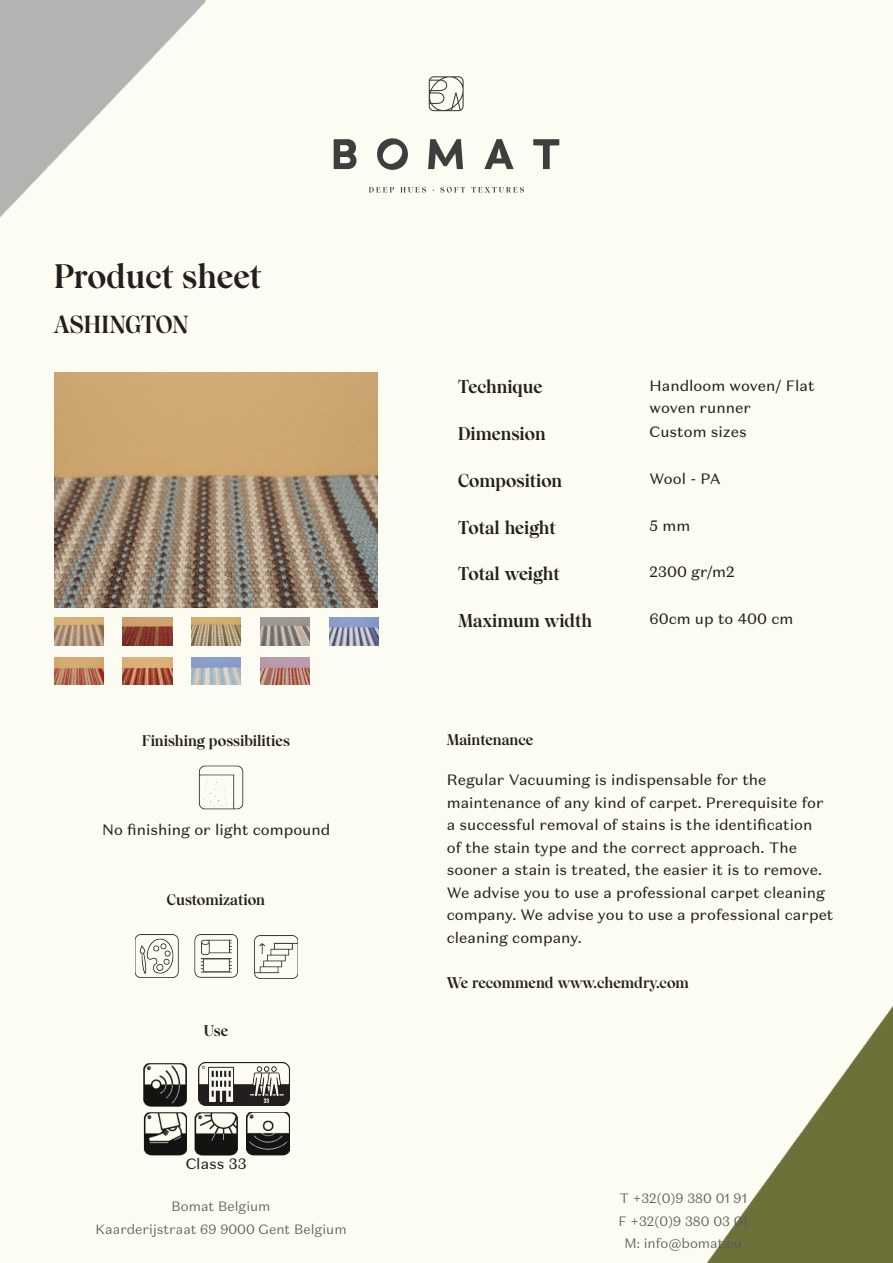
<style>
.page{position:relative;width:893px;height:1263px;background:#fff}
.page>*{position:absolute;margin:0;border:0;box-sizing:border-box;transform-origin:0 0}
.t1{font:700 33px "Wulkandisplay";color:#231f20}
.t2{font:700 24px "Wulkandisplay";color:#231f20}
.t3{font:700 18px "Wulkandisplay";color:#231f20}
.t4{font:15px/22.5px "Domaine Sans Text";color:#231f20}
.t5{font:700 15px "Wulkandisplay";color:#231f20}
.t6{font:300 13.5px/22.5px "Domaine Sans Text";color:#57585a;text-align:center}
</style>
<div class="page">
<div style="left:1px;top:0;width:892px;height:1263px;background:#fdfcf2"></div>
<img style="left:0;top:0;width:1px;height:1263px">
<img style="left:136px;top:934px;width:44px;height:44px">
<img style="left:193px;top:934px;width:46px;height:44px">
<svg style="left:428px;top:139px;width:35px;height:30px"></svg>
<svg style="left:484px;top:139px;width:30px;height:30px"></svg>
<svg style="left:533px;top:139px;width:26px;height:30px"></svg>
<svg style="left:334px;top:139px;width:22px;height:30px"></svg>
<svg style="left:377px;top:138px;width:31px;height:32px"></svg>
<svg style="left:369px;top:187px;width:25px;height:6px"></svg>
<svg style="left:401px;top:187px;width:25px;height:6px"></svg>
<svg style="left:471px;top:187px;width:53px;height:6px"></svg>
<svg style="left:440px;top:187px;width:25px;height:6px"></svg>
<svg style="left:429px;top:76px;width:35px;height:35px"></svg>
<img style="left:253px;top:936px;width:44px;height:42px">
<img style="left:54px;top:372px;width:324px;height:235px">
<img style="left:54px;top:618px;width:49px;height:27px">
<img style="left:123px;top:618px;width:49px;height:27px">
<img style="left:191px;top:618px;width:50px;height:27px">
<img style="left:260px;top:618px;width:50px;height:27px">
<img style="left:329px;top:618px;width:49px;height:27px">
<img style="left:54px;top:657px;width:49px;height:28px">
<img style="left:123px;top:657px;width:49px;height:28px">
<img style="left:191px;top:657px;width:50px;height:28px">
<img style="left:260px;top:657px;width:50px;height:28px">
<img style="left:199px;top:1063px;width:90px;height:42px">
<img style="left:199px;top:766px;width:44px;height:44px">
<img style="left:143px;top:1112px;width:43px;height:43px">
<img style="left:143px;top:1063px;width:43px;height:43px">
<img style="left:195px;top:1112px;width:43px;height:43px">
<img style="left:246px;top:1113px;width:43px;height:42px">
<h1 class="t1" style="left:54px;top:256px;width:209px">Product sheet</h1>
<h2 class="t2" style="left:54px;top:310px;width:136px">ASHINGTON</h2>
<p class="t3" style="left:458px;top:376px;width:86px">Technique</p>
<p class="t4" style="left:650px;top:374px;width:166px">Handloom woven/ Flat woven runner</p>
<p class="t3" style="left:458px;top:423px;width:89px">Dimension</p>
<p class="t4" style="left:650px;top:420px;width:99px">Custom sizes</p>
<p class="t3" style="left:458px;top:470px;width:106px">Composition</p>
<p class="t4" style="left:650px;top:467px;width:73px">Wool - PA</p>
<p class="t3" style="left:458px;top:516px;width:99px">Total height</p>
<p class="t4" style="left:650px;top:514px;width:42px">5 mm</p>
<p class="t3" style="left:458px;top:563px;width:103px">Total weight</p>
<p class="t4" style="left:650px;top:561px;width:87px">2300 gr/m2</p>
<p class="t3" style="left:458px;top:610px;width:135px">Maximum width</p>
<p class="t4" style="left:650px;top:607px;width:145px">60cm up to 400 cm</p>
<p class="t5" style="left:142px;top:731px;width:149px">Finishing possibilities</p>
<p class="t5" style="left:447px;top:730px;width:88px">Maintenance</p>
<p class="t4" style="left:447px;top:768px;width:388px">Regular Vacuuming is indispensable for the maintenance of any kind of carpet. Prerequisite for a successful removal of stains is the identification<br>of the stain type and the correct approach. The sooner a stain is treated, the easier it is to remove.<br>We advise you to use a professional carpet cleaning company. We advise you to use a professional carpet cleaning company.</p>
<p class="t5" style="left:447px;top:973px;width:244px">We recommend www.chemdry.com</p>
<p class="t4" style="left:102px;top:818px;width:230px">No finishing or light compound</p>
<p class="t5" style="left:167px;top:890px;width:100px">Customization</p>
<p class="t5" style="left:204px;top:1021px;width:26px">Use</p>
<p class="t4" style="left:185px;top:1153px;width:63px">Class 33</p>
<p class="t6" style="left:96px;top:1195px;width:253px">Bomat Belgium<br>Kaarderijstraat 69 9000 Gent Belgium</p>
<p class="t6" style="left:618px;top:1187px;width:131px">T +32(0)9 380 01 91<br>F +32(0)9 380 03 01<br>M: info@bomat.eu</p>
</div>
